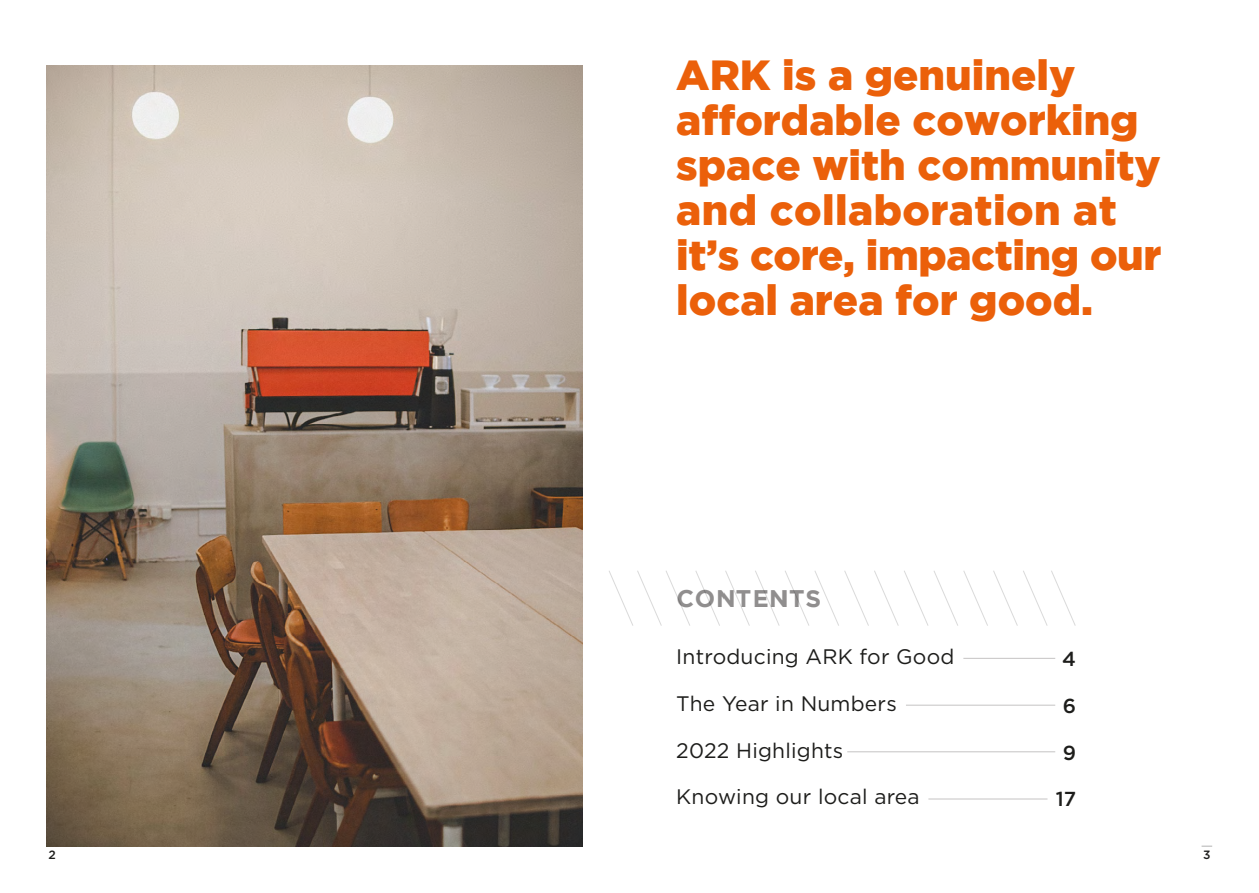
<style>
.page{position:relative;width:1259px;height:893px;background:#fff}
.page>*{position:absolute;margin:0;border:0;box-sizing:border-box;transform-origin:0 0}
.t1{font:900 42px/45px "Gotham";color:#eb600a}
.t2{font:700 24px "Gotham";letter-spacing:.035em;color:#908e8e}
.t3{font:21px "Gotham";letter-spacing:.01em;color:#1d1d1b}
.t4{font:500 20.25px "Gotham";color:#1d1d1b}
.t5{font:500 12px "Gotham";color:#1d1d1b}
</style>
<div class="page">
<img style="left:47px;top:66px;width:536px;height:780px">
<hr style="left:963px;top:658px;width:92px;height:1px;background:#c5c3c3">
<hr style="left:906px;top:705px;width:149px;height:1px;background:#c5c3c3">
<hr style="left:847px;top:751px;width:208px;height:1px;background:#c5c3c3">
<hr style="left:928px;top:799px;width:119px;height:1px;background:#c5c3c3">
<svg style="left:609px;top:570px;width:467px;height:56px"></svg>
<p class="t1" style="left:676px;top:52px;width:486px">ARK is a genuinely affordable coworking space with community and collaboration at it’s core, impacting our local area for good.</p>
<p class="t2" style="left:676px;top:585px;width:146px">CONTENTS</p>
<p class="t3" style="left:676px;top:643px;width:280px">Introducing ARK for Good</p>
<p class="t3" style="left:676px;top:690px;width:222px">The Year in Numbers</p>
<p class="t3" style="left:676px;top:737px;width:169px">2022 Highlights</p>
<p class="t3" style="left:676px;top:783px;width:245px">Knowing our local area</p>
<p class="t4" style="left:1062px;top:645px;width:15px">4</p>
<p class="t4" style="left:1062px;top:692px;width:15px">6</p>
<p class="t4" style="left:1062px;top:739px;width:15px">9</p>
<p class="t4" style="left:1055px;top:785px;width:22px">17</p>
<p class="t5" style="left:48px;top:847px;width:9px">2</p>
<p class="t5" style="left:1203px;top:847px;width:9px">3</p>
</div>
